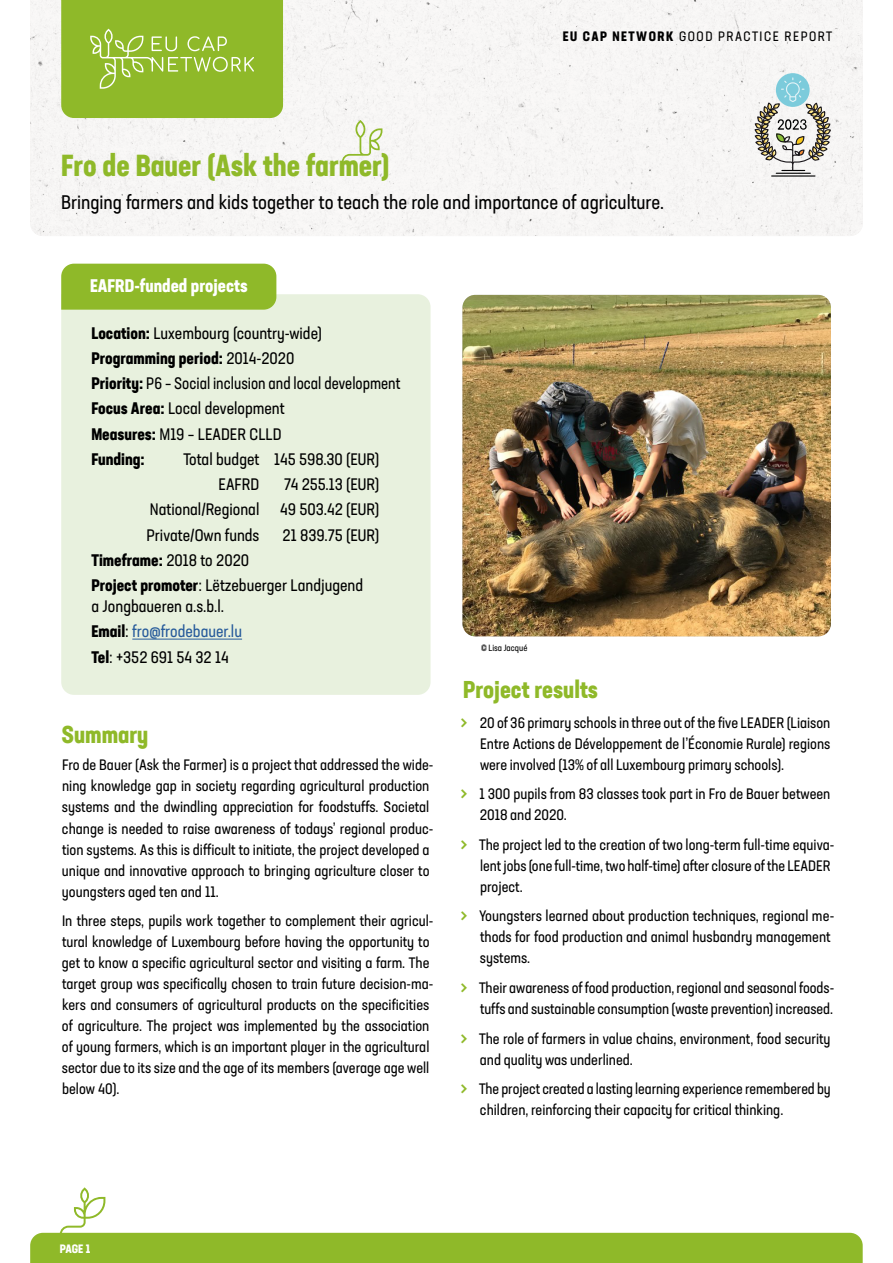
<style>
.page{position:relative;width:893px;height:1263px;background:#fff}
.page>*{position:absolute;margin:0;border:0;box-sizing:border-box;transform-origin:0 0}
.t1{font:700 condensed 30px "Neusa Next Std";color:#8fb929}
.t2{font:700 condensed 24px "Neusa Next Std";color:#8fb929}
.t3{font:condensed 19.5px "Neusa Next Std";color:#000}
.t4{font:700 condensed 18px "Neusa Next Std";color:#fff}
.t5{font:condensed 16.5px/25.2px "Neusa Next Std";color:#000}
.t6{font:condensed 15px/21px "Neusa Next Std";color:#000}
.t7{font:condensed 13.5px "Neusa Next Std";letter-spacing:.11em;color:#000}
.t8{font:700 condensed 12px "Neusa Next Std";color:#fff}
.t9{font:condensed 9px "Neusa Next Std";color:#000}
.s1{font-weight:700}
.s2{color:#275b9b}
.s3{font-size:22.5px;color:#8fb929}
</style>
<div class="page">
<svg style="left:30px;top:1187px;width:833px;height:76px"></svg>
<div style="left:30px;top:0;width:833px;height:236px;background:#f7f6f5"></div>
<svg style="left:61px;top:0;width:222px;height:118px;background:#94bc34"></svg>
<div style="left:61px;top:294px;width:370px;height:401px;background:#e8f1de"></div>
<hr style="left:132px;top:639px;width:110px;height:1px;background:#275b9b">
<div style="left:61px;top:264px;width:215px;height:46px;background:#8fb929"></div>
<svg style="left:342px;top:120px;width:40px;height:43px"></svg>
<img style="left:462px;top:295px;width:369px;height:341px">
<hr style="left:772px;top:175px;width:43px;height:2px;background:#010202">
<hr style="left:776px;top:173px;width:34px;height:1px;background:#010202">
<div style="left:776px;top:73px;width:34px;height:34px;background:#7ccbdb;border-radius:50%"></div>
<svg style="left:755px;top:77px;width:76px;height:94px"></svg>
<p class="t7" style="left:563px;top:27px;width:271px"><span class="s1">EU CAP NETWORK</span> GOOD PRACTICE REPORT</p>
<h1 class="t1" style="left:61px;top:146px;width:330px">Fro de Bauer (Ask the farmer)</h1>
<h3 class="t3" style="left:61px;top:190px;width:604px">Bringing farmers and kids together to teach the role and importance of agriculture.</h3>
<p class="t4" style="left:90px;top:274px;width:159px">EAFRD-funded projects</p>
<p class="t5" style="left:91px;top:320px;width:310px"><span class="s1">Location:</span> Luxembourg (country-wide)<br><span class="s1">Programming period:</span> 2014-2020<br><span class="s1">Priority:</span> P6 – Social inclusion and local development<br><span class="s1">Focus Area:</span> Local development<br><span class="s1">Measures:</span> M19 – LEADER CLLD<br><span class="s1">Funding:</span></p>
<p class="t5" style="left:219px;top:446px;width:162px;text-indent:-35px">Total budget 145 598.30 (EUR)<br>EAFRD</p>
<p class="t5" style="left:284px;top:471px;width:97px">74 255.13 (EUR)</p>
<p class="t5" style="left:150px;top:497px;width:111px">National/Regional</p>
<p class="t5" style="left:280px;top:497px;width:101px">49 503.42 (EUR)</p>
<p class="t5" style="left:146px;top:522px;width:114px">Private/Own funds</p>
<p class="t5" style="left:283px;top:522px;width:98px">21 839.75 (EUR)</p>
<p class="t5" style="left:91px;top:547px;width:273px"><span class="s1">Timeframe:</span> 2018 to 2020<br><span class="s1">Project promoter</span>: Lëtzebuerger Landjugend</p>
<p class="t5" style="left:91px;top:593px;width:152px">a Jongbaueren a.s.b.l.<br><span class="s1">Email</span>: <span class="s2">fro@frodebauer.lu<br></span><span class="s1">Tel</span>: +352 691 54 32 14</p>
<h2 class="t2" style="left:61px;top:719px;width:88px">Summary</h2>
<p class="t6" style="left:62px;top:754px;width:373px">Fro de Bauer (Ask the Farmer) is a project that addressed the wide&shy;ning knowledge gap in society regarding agricultural production systems and the dwindling appreciation for foodstuffs. Societal change is needed to raise awareness of todays’ regional produc&shy;tion systems. As this is difficult to initiate, the project developed a unique and innovative approach to bringing agriculture closer to youngsters aged ten and 11.</p>
<p class="t6" style="left:62px;top:910px;width:373px">In three steps, pupils work together to complement their agricul&shy;tural knowledge of Luxembourg before having the opportunity to get to know a specific agricultural sector and visiting a farm. The target group was specifically chosen to train future decision-ma&shy;kers and consumers of agricultural products on the specificities of agriculture. The project was implemented by the association of young farmers, which is an important player in the agricultural sector due to its size and the age of its members (average age well below 40).</p>
<p class="t9" style="left:481px;top:642px;width:48px">© Lisa Jacqué</p>
<h2 class="t2" style="left:463px;top:674px;width:136px">Project results</h2>
<p class="t6" style="left:480px;top:712px;width:352px;text-align:justify;text-indent:-20px"><span class="s3">&gt;</span> 20 of 36 primary schools in three out of the five LEADER (Liaison Entre Actions de Développement de l’Économie Rurale) regions were involved (13% of all Luxembourg primary schools).</p>
<p class="t6" style="left:480px;top:783px;width:352px;text-indent:-19px"><span class="s3">&gt;</span> 1 300 pupils from 83 classes took part in Fro de Bauer between<br>2018 and 2020.</p>
<p class="t6" style="left:480px;top:834px;width:356px;text-indent:-20px"><span class="s3">&gt;</span> The project led to the creation of two long-term full-time equiva&shy;lent jobs (one full-time, two half-time) after closure of the LEADER project.</p>
<p class="t6" style="left:480px;top:905px;width:356px;text-indent:-20px"><span class="s3">&gt;</span> Youngsters learned about production techniques, regional me&shy;thods for food production and animal husbandry management systems.</p>
<p class="t6" style="left:460px;top:977px;width:376px;text-align:right"><span class="s3">&gt;</span> Their awareness of food production, regional and seasonal foods&shy;tuffs and sustainable consumption (waste prevention) increased.</p>
<p class="t6" style="left:480px;top:1027px;width:352px;text-indent:-20px"><span class="s3">&gt;</span> The role of farmers in value chains, environment, food security and quality was underlined.</p>
<p class="t6" style="left:480px;top:1078px;width:352px;text-indent:-20px"><span class="s3">&gt;</span> The project created a lasting learning experience remembered by children, reinforcing their capacity for critical thinking.</p>
<p class="t8" style="left:60px;top:1241px;width:32px">PAGE 1</p>
</div>
